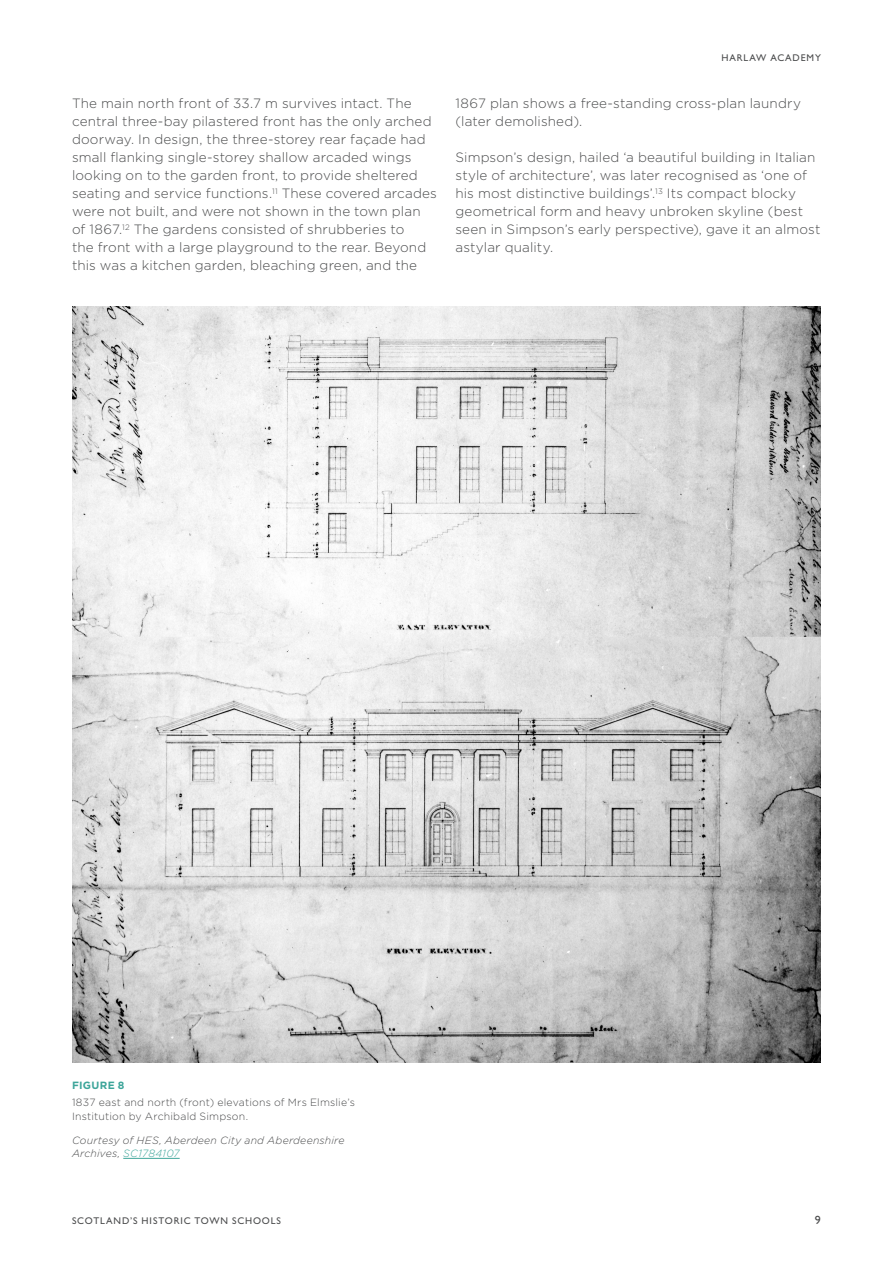
<style>
.page{position:relative;width:893px;height:1263px;background:#fff}
.page>*{position:absolute;margin:0;border:0;box-sizing:border-box;transform-origin:0 0}
._05_BODY{font:300 13.5px/18px "Gotham";letter-spacing:.01em;color:#4b4c4d}
.t1{font:12px "Gill Sans Std";color:#4b4c4d}
._06_FIGURE_-_CAPTION{font:300 10.5px/13.5px "Gotham";letter-spacing:.02em;color:#4b4c4d}
._06_FIGURE_-_COPYRIG{font:italic 300 10.5px/13.5px "Gotham";letter-spacing:.02em;color:#4b4c4d}
._06_FIGURE_-_NUMBER{font:700 10.5px "Gotham";letter-spacing:.03em;color:#3da59a}
._08_HEADER{font:9.75px "Gill Sans Std";letter-spacing:.09em;color:#4b4c4d}
.s1{color:#3da59a}
</style>
<div class="page">
<hr style="left:123px;top:1158px;width:57px;height:1px;background:#3da59a">
<img style="left:72px;top:306px;width:749px;height:756px">
<p class="_08_HEADER" style="left:721px;top:52px;width:101px">HARLAW ACADEMY</p>
<p class="_05_BODY" style="left:72px;top:94px;width:366px">The main north front of 33.7 m survives intact. The central three‑bay pilastered front has the only arched doorway. In design, the three‑storey rear façade had small flanking single‑storey shallow arcaded wings looking on to the garden front, to provide sheltered seating and service functions.<sup>11</sup> These covered arcades were not built, and were not shown in the town plan of 1867.<sup>12</sup> The gardens consisted of shrubberies to<br>the front with a large playground to the rear. Beyond this was a kitchen garden, bleaching green, and the</p>
<p class="_05_BODY" style="left:455px;top:94px;width:347px">1867 plan shows a free‑standing cross‑plan laundry (later demolished).</p>
<p class="_05_BODY" style="left:455px;top:148px;width:367px">Simpson’s design, hailed ‘a beautiful building in Italian style of architecture’, was later recognised as ‘one of his most distinctive buildings’.<sup>13</sup> Its compact blocky geometrical form and heavy unbroken skyline (best seen in Simpson’s early perspective), gave it an almost astylar quality.</p>
<p class="_06_FIGURE_-_NUMBER" style="left:72px;top:1078px;width:54px">FIGURE 8</p>
<p class="_06_FIGURE_-_CAPTION" style="left:72px;top:1095px;width:284px">1837 east and north (front) elevations of Mrs Elmslie’s<br>Institution by Archibald Simpson.</p>
<p class="_06_FIGURE_-_COPYRIG" style="left:72px;top:1133px;width:274px">Courtesy of HES, Aberdeen City and Aberdeenshire<br>Archives, <span class="s1">SC1784107</span></p>
<p class="_08_HEADER" style="left:72px;top:1215px;width:211px">SCOTLAND’S HISTORIC TOWN SCHOOLS</p>
<p class="t1" style="left:815px;top:1213px;width:7px">9</p>
</div>
